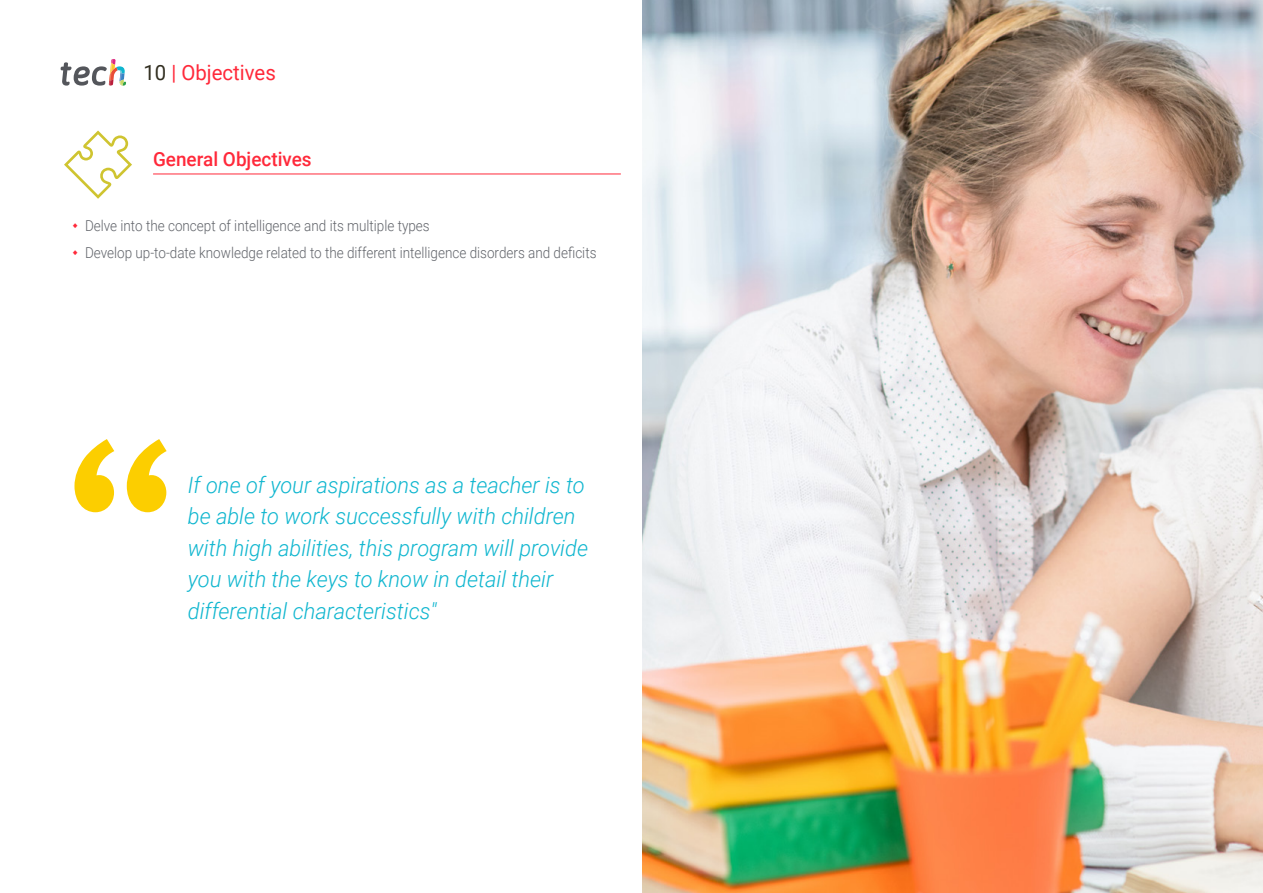
<style>
.page{position:relative;width:1263px;height:893px;background:#fff}
.page>*{position:absolute;margin:0;border:0;box-sizing:border-box;transform-origin:0 0}
.t1{font:italic 300 22.5px/31.5px "Roboto";color:#0fb6cf}
.t2{font:21px "Roboto";color:#ff293a}
.t3{font:500 19.5px "Roboto";color:#ff293a}
.t4{font:300 15px/26.7px "Roboto";color:#61646a;scale:.9 1}
.s1{color:#312e20}
</style>
<div class="page">
<hr style="left:153px;top:174px;width:468px;height:1px;background:#ff293a">
<svg style="left:64px;top:130px;width:68px;height:69px"></svg>
<img style="left:642px;top:0;width:621px;height:893px">
<svg style="left:61px;top:59px;width:65px;height:27px"></svg>
<svg style="left:74px;top:439px;width:93px;height:73px"></svg>
<p class="t2" style="left:144px;top:57px;width:134px"><span class="s1">10</span> | Objectives</p>
<p class="t3" style="left:153px;top:145px;width:160px">General Objectives</p>
<p class="t4" style="left:85px;top:212px;width:570px">Delve into the concept of intelligence and its multiple types<br>Develop up-to-date knowledge related to the different intelligence disorders and deficits</p>
<p class="t1" style="left:188px;top:468px;width:402px">If one of your aspirations as a teacher is to be able to work successfully with children with high abilities, this program will provide you with the keys to know in detail their differential characteristics"</p>
</div>
